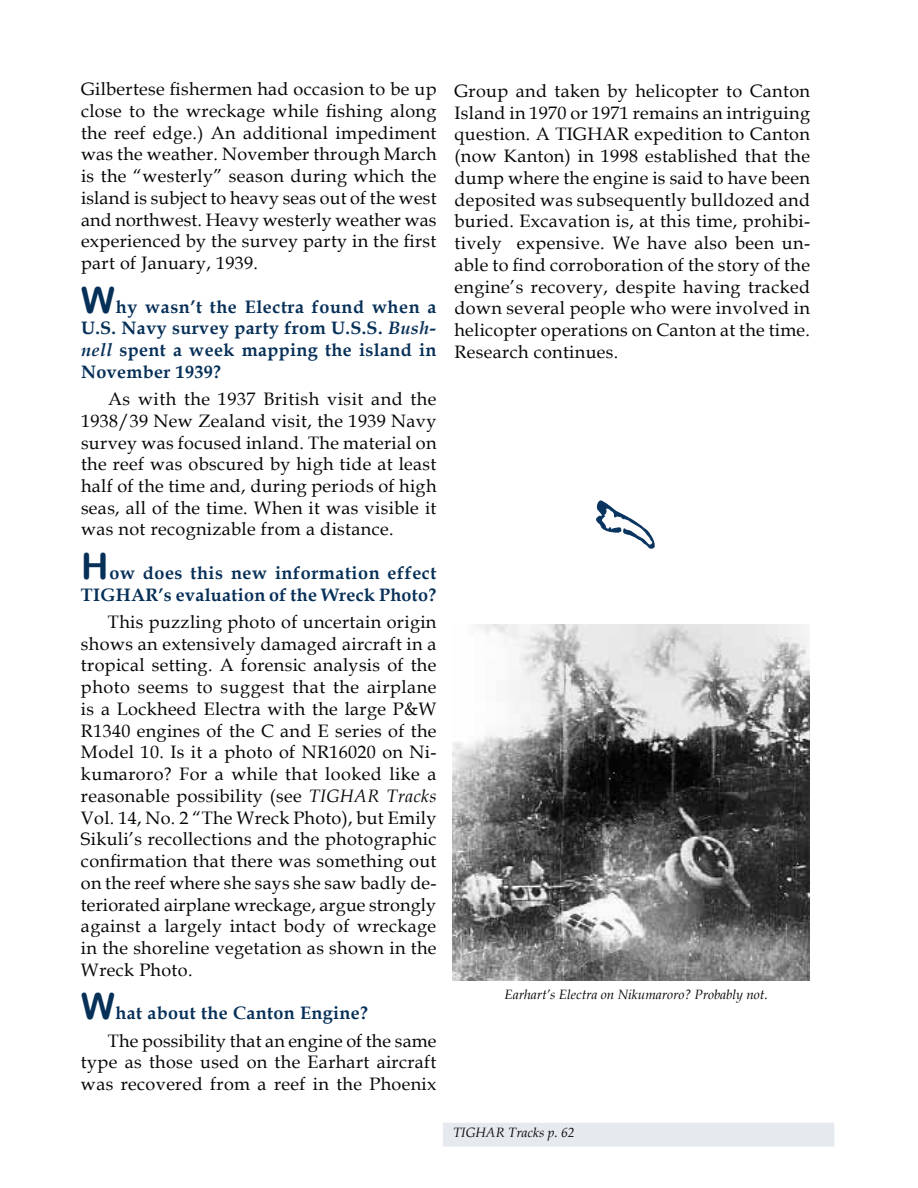
<style>
.page{position:relative;width:918px;height:1188px;background:#fff}
.page>*{position:absolute;margin:0;border:0;box-sizing:border-box;transform-origin:0 0}
.t1{font:18px/21.8px "Book Antiqua";letter-spacing:.02em;color:#060606;text-align:justify}
.t2{font:700 18px/21.8px "Book Antiqua";letter-spacing:.02em;color:#073059;text-align:justify}
.t3{font:italic 13.5px "Book Antiqua";color:#060606}
.s1{font-family:"Arial Rounded MT Bold";font-weight:400;font-size:36px}
.s2{font-style:italic}
.s3{font-family:"Arial Rounded MT Bold";font-size:36px;color:#073059}
.s4{font-weight:700;color:#073059}
</style>
<div class="page">
<div style="left:443px;top:1123px;width:391px;height:24px;background:#e6eaee"></div>
<img style="left:453px;top:624px;width:357px;height:356px">
<svg style="left:596px;top:500px;width:59px;height:48px"></svg>
<p class="t1" style="left:81px;top:78px;width:357px">Gilbertese fishermen had occasion to be up close to the wreckage while fishing along the reef edge.) An additional impediment was the weather. November through March is the “westerly” season during which the island is subject to heavy seas out of the west and northwest. Heavy westerly weather was experienced by the survey party in the first part of January, 1939.</p>
<p class="t2" style="left:81px;top:296px;width:357px"><span class="s1">W</span>hy wasn’t the Electra found when a U.S. Navy survey party from U.S.S. <span class="s2">Bush&shy;nell</span> spent a week mapping the island in November 1939?</p>
<p class="t1" style="left:81px;top:388px;width:357px;text-indent:27px">As with the 1937 British visit and the 1938/39 New Zealand visit, the 1939 Navy survey was focused inland. The material on the reef was obscured by high tide at least half of the time and, during periods of high seas, all of the time. When it was visible it was not recognizable from a distance.</p>
<p class="t2" style="left:81px;top:562px;width:357px"><span class="s1">H</span>ow does this new information effect<br>TIGHAR’s evaluation of the Wreck Photo?</p>
<p class="t1" style="left:81px;top:611px;width:357px;text-indent:27px">This puzzling photo of uncertain origin shows an extensively damaged aircraft in a tropical setting. A forensic analysis of the photo seems to suggest that the airplane is a Lockheed Electra with the large P&amp;W R1340 engines of the C and E series of the Model 10. Is it a photo of NR16020 on Ni&shy;kumaroro? For a while that looked like a reasonable possibility (see <span class="s2">TIGHAR Tracks </span>Vol. 14, No. 2 “The Wreck Photo), but Emily Sikuli’s recollections and the photographic confirmation that there was something out on the reef where she says she saw badly de&shy;teriorated airplane wreckage, argue strongly against a largely intact body of wreckage in the shoreline vegetation as shown in the Wreck Photo.</p>
<p class="t1" style="left:108px;top:1000px;width:330px;line-height:27.2px;text-indent:-27px"><span class="s3">W</span><span class="s4">hat about the Canton Engine?<br></span>The possibility that an engine of the same</p>
<p class="t1" style="left:81px;top:1051px;width:357px">type as those used on the Earhart aircraft was recovered from a reef in the Phoenix</p>
<p class="t1" style="left:454px;top:80px;width:357px">Group and taken by helicopter to Canton Island in 1970 or 1971 remains an intriguing question. A TIGHAR expedition to Canton (now Kanton) in 1998 established that the dump where the engine is said to have been deposited was subsequently bulldozed and buried. Excavation is, at this time, prohibi&shy;tively expensive. We have also been un&shy;able to find corroboration of the story of the engine’s recovery, despite having tracked down several people who were involved in helicopter operations on Canton at the time.<br>Research continues.</p>
<p class="t3" style="left:505px;top:987px;width:265px">Earhart’s Electra on Nikumaroro? Probably not.</p>
<p class="t3" style="left:453px;top:1125px;width:123px">TIGHAR Tracks p. 62</p>
</div>
